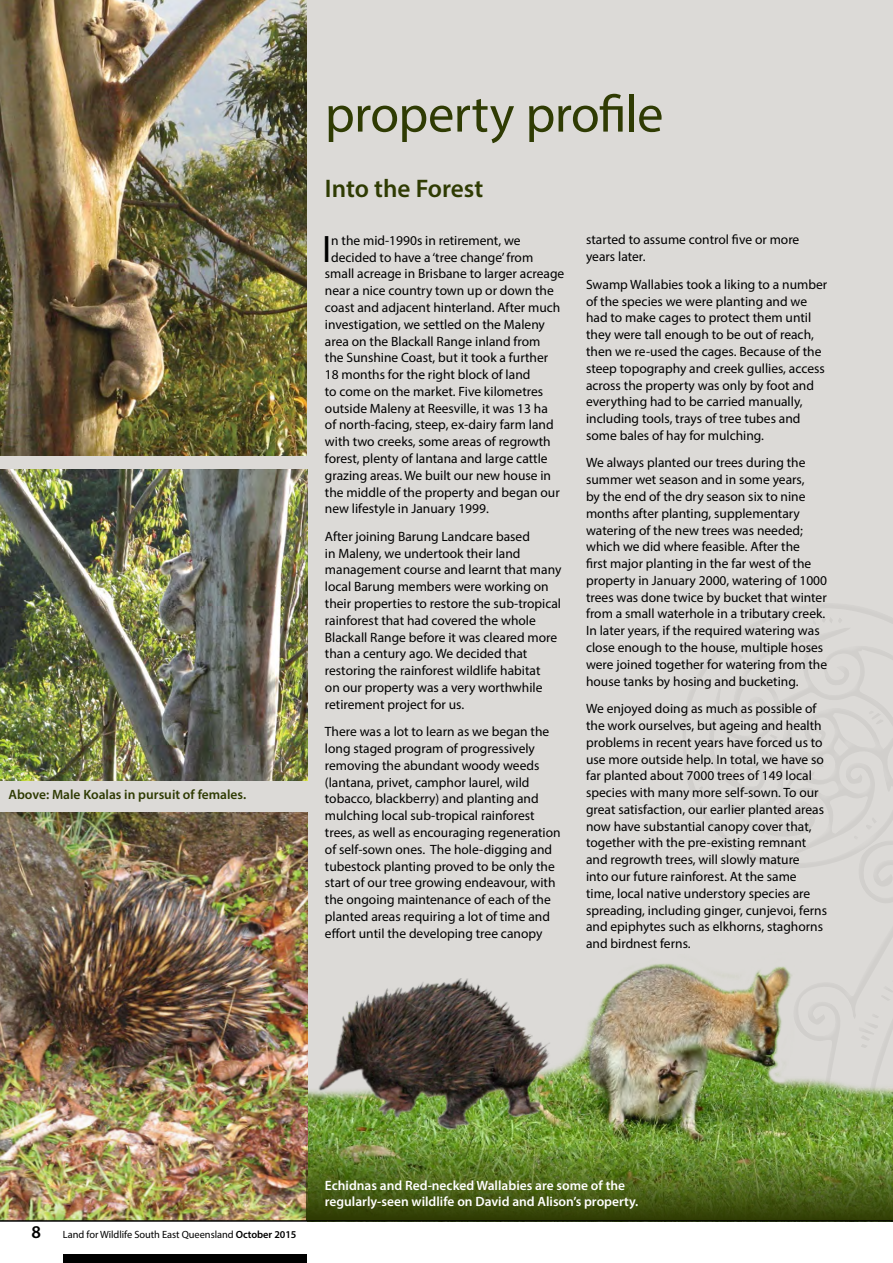
<style>
.page{position:relative;width:893px;height:1263px;background:#fff}
.page>*{position:absolute;margin:0;border:0;box-sizing:border-box;transform-origin:0 0}
.t1{font:52.5px "Myriad Pro";letter-spacing:-.015em;color:#2f3b03}
.t2{font:38.4px "Myriad Pro";color:#000}
.t3{font:600 25.5px "Myriad Pro";color:#2f3b03}
.t4{font:13.5px/16.8px "Myriad Pro";color:#000}
.t5{font:600 13.5px/16.5px "Myriad Pro";color:#fff}
.t6{font:600 13.5px "Myriad Pro";color:#2f3b03}
.t7{font:10.5px "Myriad Pro";letter-spacing:-.005em;color:#000}
.s1{font-weight:600;font-size:18px}
.s2{font-weight:600}
</style>
<div class="page">
<div style="left:0;top:0;width:893px;height:1220px;background:#dcdad7"></div>
<svg style="left:683px;top:605px;width:210px;height:327px"></svg>
<img style="left:307px;top:932px;width:586px;height:195px">
<img style="left:0;top:813px;width:307px;height:407px">
<svg style="left:307px;top:1127px;width:586px;height:93px;background:#577223"></svg>
<img style="left:0;top:0;width:307px;height:455px">
<img style="left:0;top:469px;width:307px;height:312px">
<img style="left:314px;top:978px;width:243px;height:160px">
<div style="left:64px;top:1255px;width:243px;height:8px;background:#000"></div>
<hr style="left:0;top:1220px;width:893px;height:2px;background:#000">
<p class="t6" style="left:9px;top:786px;width:239px">Above: Male Koalas in pursuit of females.</p>
<h1 class="t1" style="left:325px;top:82px;width:340px">property profile</h1>
<h3 class="t3" style="left:325px;top:172px;width:160px">Into the Forest</h3>
<h2 class="t2" style="left:322px;top:225px;width:11px">I</h2>
<p class="t4" style="left:331px;top:232px;width:191px">n the mid-1990s in retirement, we</p>
<p class="t4" style="left:331px;top:248px;width:204px">decided to have a ‘tree change’ from</p>
<p class="t4" style="left:325px;top:265px;width:241px">small acreage in Brisbane to larger acreage</p>
<p class="t4" style="left:325px;top:282px;width:230px">near a nice country town up or down the</p>
<p class="t4" style="left:325px;top:299px;width:237px">coast and adjacent hinterland. After much</p>
<p class="t4" style="left:325px;top:316px;width:222px">investigation, we settled on the Maleny</p>
<p class="t4" style="left:325px;top:332px;width:217px">area on the Blackall Range inland from</p>
<p class="t4" style="left:325px;top:349px;width:225px">the Sunshine Coast, but it took a further</p>
<p class="t4" style="left:325px;top:366px;width:207px">18 months for the right block of land</p>
<p class="t4" style="left:325px;top:383px;width:220px">to come on the market. Five kilometres</p>
<p class="t4" style="left:325px;top:399px;width:225px">outside Maleny at Reesville, it was 13 ha</p>
<p class="t4" style="left:325px;top:416px;width:230px">of north-facing, steep, ex-dairy farm land</p>
<p class="t4" style="left:325px;top:433px;width:227px">with two creeks, some areas of regrowth</p>
<p class="t4" style="left:325px;top:450px;width:224px">forest, plenty of lantana and large cattle</p>
<p class="t4" style="left:325px;top:467px;width:228px">grazing areas. We built our new house in</p>
<p class="t4" style="left:325px;top:483px;width:236px">the middle of the property and began our</p>
<p class="t4" style="left:325px;top:500px;width:165px">new lifestyle in January 1999.</p>
<p class="t4" style="left:325px;top:528px;width:238px">After joining Barung Landcare based<br>in Maleny, we undertook their land management course and learnt that many local Barung members were working on their properties to restore the sub-tropical rainforest that had covered the whole Blackall Range before it was cleared more than a century ago. We decided that restoring the rainforest wildlife habitat<br>on our property was a very worthwhile retirement project for us.</p>
<p class="t4" style="left:325px;top:723px;width:237px">There was a lot to learn as we began the long staged program of progressively removing the abundant woody weeds (lantana, privet, camphor laurel, wild tobacco, blackberry) and planting and mulching local sub-tropical rainforest trees, as well as encouraging regeneration of self-sown ones. The hole-digging and tubestock planting proved to be only the start of our tree growing endeavour, with the ongoing maintenance of each of the planted areas requiring a lot of time and effort until the developing tree canopy</p>
<p class="t4" style="left:586px;top:231px;width:215px">started to assume control five or more years later.</p>
<p class="t4" style="left:586px;top:276px;width:243px">Swamp Wallabies took a liking to a number of the species we were planting and we had to make cages to protect them until they were tall enough to be out of reach, then we re-used the cages. Because of the steep topography and creek gullies, access across the property was only by foot and everything had to be carried manually, including tools, trays of tree tubes and some bales of hay for mulching.</p>
<p class="t4" style="left:586px;top:454px;width:243px">We always planted our trees during the summer wet season and in some years,<br>by the end of the dry season six to nine months after planting, supplementary watering of the new trees was needed; which we did where feasible. After the<br>first major planting in the far west of the property in January 2000, watering of 1000 trees was done twice by bucket that winter from a small waterhole in a tributary creek.<br>In later years, if the required watering was close enough to the house, multiple hoses were joined together for watering from the house tanks by hosing and bucketing.</p>
<p class="t4" style="left:586px;top:700px;width:243px">We enjoyed doing as much as possible of the work ourselves, but ageing and health problems in recent years have forced us to use more outside help. In total, we have so far planted about 7000 trees of 149 local species with many more self-sown. To our great satisfaction, our earlier planted areas now have substantial canopy cover that, together with the pre-existing remnant and regrowth trees, will slowly mature<br>into our future rainforest. At the same time, local native understory species are spreading, including ginger, cunjevoi, ferns and epiphytes such as elkhorns, staghorns and birdnest ferns.</p>
<p class="t7" style="left:31px;top:1228px;width:267px"><span class="s1">8</span> Land for Wildlife South East Queensland <span class="s2">October 2015</span></p>
<p class="t5" style="left:325px;top:1176px;width:315px">Echidnas and Red-necked Wallabies are some of the regularly-seen wildlife on David and Alison’s property.</p>
</div>
